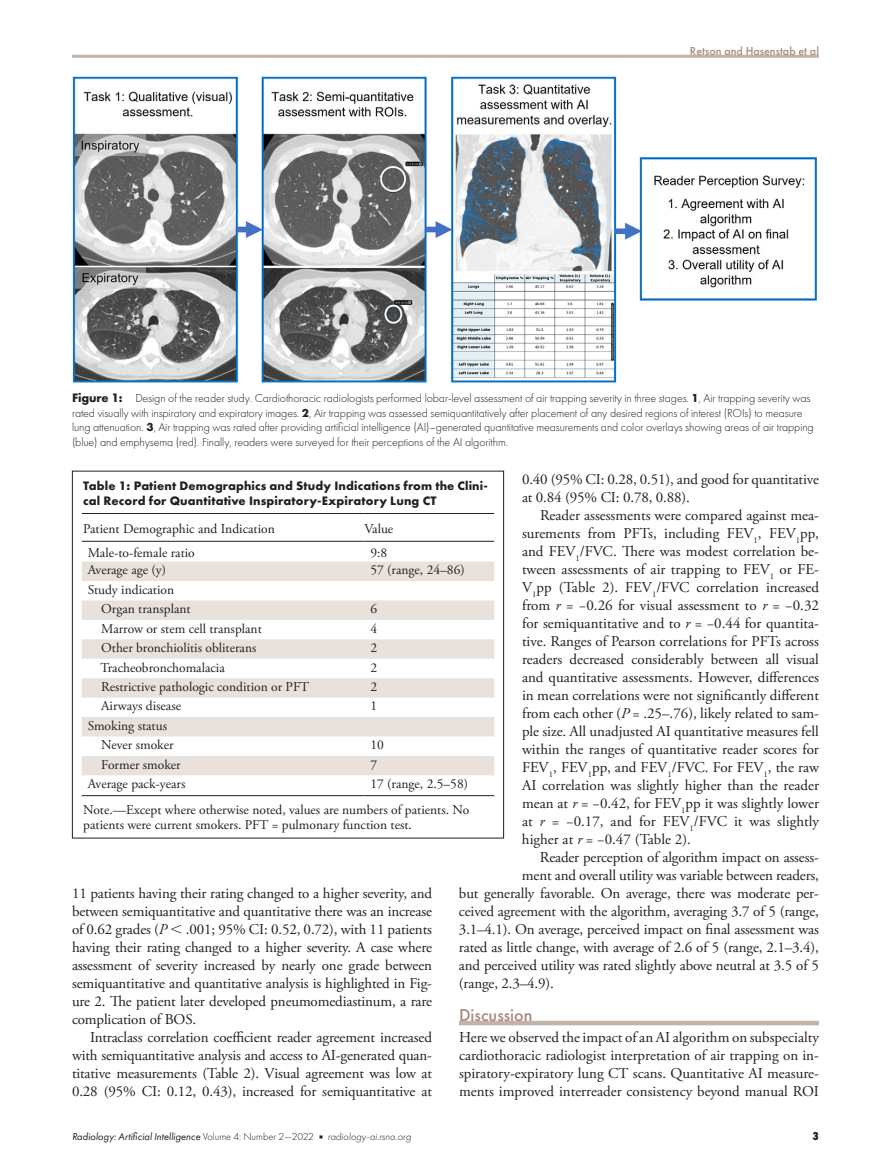
<style>
.page{position:relative;width:891px;height:1175px;background:#fff}
.page>*{position:absolute;margin:0;border:0;box-sizing:border-box;transform-origin:0 0}
.t1{font:500 18px "Futura PT";color:#a68b7d}
.t2{font:15px/18px "Adobe Garamond Pro";letter-spacing:-.01em;color:#231f20;text-align:justify}
.t3{font:13.5px/19.5px "Adobe Garamond Pro";color:#231f20}
.t4{font:700 12.75px/15px "Futura PT";letter-spacing:.01em;color:#231f20}
.t5{font:300 12px/14.4px "Futura PT";letter-spacing:-.01em;color:#231f20}
.t6{font:500 12px "Futura PT";color:#a68b7d}
.t7{font:800 12px "Futura PT Cond";color:#231f20}
.t8{font:italic 10.5px "Futura PT";color:#231f20}
.s1{font-weight:700;font-size:12.75px}
.s2{font-weight:700}
.s3{font-style:italic}
.s4{font-family:"Universal Greekwith Math Pi"}
.s5{font-weight:300;font-style:normal}
.s6{font-family:"Universal Newswith Comm Pi";font-style:normal;font-size:6px}
.s7{font-weight:300}
</style>
<div class="page">
<hr style="left:72px;top:55px;width:747px;height:3px;background:#c5b2a8">
<div style="left:459px;top:1020px;width:360px;height:5px;background:#c5b2a8"></div>
<img style="left:72px;top:77px;width:745px;height:306px">
<svg style="left:82px;top:561px;width:412px;height:214px;fill:#e9e2dc"></svg>
<hr style="left:82px;top:513px;width:282px;height:1px;background:#231f20">
<hr style="left:364px;top:513px;width:130px;height:1px;background:#231f20">
<hr style="left:82px;top:541px;width:282px;height:1px;background:#231f20">
<hr style="left:364px;top:541px;width:130px;height:1px;background:#231f20">
<hr style="left:82px;top:795px;width:282px;height:1px;background:#231f20">
<hr style="left:364px;top:795px;width:130px;height:1px;background:#231f20">
<div style="left:72px;top:471px;width:432px;height:367px;border:1px solid #231f20"></div>
<p class="t6" style="left:690px;top:44px;width:131px">Retson and Hasenstab et al</p>
<p class="t5" style="left:72px;top:391px;width:743px"><span class="s1">Figure 1:</span> Design of the reader study. Cardiothoracic radiologists performed lobar-level assessment of air trapping severity in three stages. <span class="s2">1</span>, Air trapping severity was rated visually with inspiratory and expiratory images. <span class="s2">2</span>, Air trapping was assessed semiquantitatively after placement of any desired regions of interest (ROIs) to measure lung attenuation. <span class="s2">3</span>, Air trapping was rated after providing artificial intelligence (AI)–generated quantitative measurements and color overlays showing areas of air trapping (blue) and emphysema (red). Finally, readers were surveyed for their perceptions of the AI algorithm.</p>
<p class="t4" style="left:83px;top:478px;width:406px">Table 1: Patient Demographics and Study Indications from the Clini&shy;cal Record for Quantitative Inspiratory-Expiratory Lung CT</p>
<p class="t3" style="left:83px;top:519px;width:193px">Patient Demographic and Indication</p>
<p class="t3" style="left:364px;top:519px;width:30px">Value</p>
<p class="t3" style="left:88px;top:543px;width:109px">Male-to-female ratio</p>
<p class="t3" style="left:370px;top:543px;width:18px">9:8</p>
<p class="t3" style="left:88px;top:561px;width:80px">Average age (y)</p>
<p class="t3" style="left:370px;top:561px;width:96px">57 (range, 24–86)</p>
<p class="t3" style="left:101px;top:580px;width:91px;text-indent:-14px">Study indication<br>Organ transplant</p>
<p class="t2" style="left:522px;top:470px;width:298px">0.40 (95% CI: 0.28, 0.51), and good for quantitative at 0.84 (95% CI: 0.78, 0.88).</p>
<p class="t2" style="left:522px;top:506px;width:299px;text-indent:18px">Reader assessments were compared against mea&shy;surements from PFTs, including FEV<sub>1</sub>, FEV<sub>1</sub>pp, and FEV<sub>1</sub>/FVC. There was modest correlation be&shy;tween assessments of air trapping to FEV<sub>1</sub> or FE-V<sub>1</sub>pp (Table 2). FEV<sub>1</sub>/FVC correlation increased from <span class="s3">r</span> = −0.26 for visual assessment to <span class="s3">r</span> = −0.32 for semiquantitative and to <span class="s3">r</span> = −0.44 for quantita&shy;tive. Ranges of Pearson correlations for PFTs across readers decreased considerably between all visual and quantitative assessments. However, differences in mean correlations were not significantly different from each other (<span class="s3">P</span> = .25–.76), likely related to sam&shy;ple size. All unadjusted AI quantitative measures fell within the ranges of quantitative reader scores for FEV<sub>1</sub>, FEV<sub>1</sub>pp, and FEV<sub>1</sub>/FVC. For FEV<sub>1</sub>, the raw AI correlation was slightly higher than the reader mean at <span class="s3">r</span> = −0.42, for FEV<sub>1</sub>pp it was slightly lower at <span class="s3">r</span> = −0.17, and for FEV<sub>1</sub>/FVC it was slightly higher at <span class="s3">r</span> = −0.47 (Table 2).</p>
<p class="t2" style="left:540px;top:848px;width:280px">Reader perception of algorithm impact on assess-</p>
<p class="t2" style="left:522px;top:866px;width:299px">ment and overall utility was variable between readers,</p>
<p class="t2" style="left:459px;top:884px;width:361px">but generally favorable. On average, there was moderate per-</p>
<p class="t2" style="left:459px;top:902px;width:362px">ceived agreement with the algorithm, averaging 3.7 of 5 (range,</p>
<p class="t2" style="left:459px;top:920px;width:361px">3.1–4.1). On average, perceived impact on final assessment was</p>
<p class="t2" style="left:459px;top:938px;width:361px">rated as little change, with average of 2.6 of 5 (range, 2.1–3.4),</p>
<p class="t2" style="left:459px;top:956px;width:361px">and perceived utility was rated slightly above neutral at 3.5 of 5</p>
<p class="t2" style="left:459px;top:974px;width:96px">(range, 2.3–4.9).</p>
<p class="t1" style="left:459px;top:1004px;width:75px">Discussion</p>
<p class="t2" style="left:459px;top:1028px;width:362px">Here we observed the impact of an AI algorithm on subspecialty cardiothoracic radiologist interpretation of air trapping on in&shy;spiratory-expiratory lung CT scans. Quantitative AI measure&shy;ments improved interreader consistency beyond manual ROI</p>
<p class="t3" style="left:370px;top:599px;width:8px">6</p>
<p class="t3" style="left:101px;top:619px;width:162px">Marrow or stem cell transplant</p>
<p class="t3" style="left:370px;top:619px;width:8px">4</p>
<p class="t3" style="left:101px;top:638px;width:157px">Other bronchiolitis obliterans</p>
<p class="t3" style="left:370px;top:638px;width:8px">2</p>
<p class="t3" style="left:101px;top:658px;width:126px">Tracheobronchomalacia</p>
<p class="t3" style="left:370px;top:658px;width:8px">2</p>
<p class="t3" style="left:101px;top:677px;width:209px">Restrictive pathologic condition or PFT</p>
<p class="t3" style="left:370px;top:677px;width:8px">2</p>
<p class="t3" style="left:101px;top:697px;width:81px">Airways disease</p>
<p class="t3" style="left:370px;top:697px;width:8px">1</p>
<p class="t3" style="left:101px;top:716px;width:74px;text-indent:-14px">Smoking status<br>Never smoker</p>
<p class="t3" style="left:370px;top:735px;width:15px">10</p>
<p class="t3" style="left:101px;top:755px;width:81px">Former smoker</p>
<p class="t3" style="left:370px;top:755px;width:8px">7</p>
<p class="t3" style="left:88px;top:774px;width:99px">Average pack-years</p>
<p class="t3" style="left:83px;top:771px;width:388px;line-height:25.5px;text-align:right">17 (range, 2.5–58)<br>Note.—Except where otherwise noted, values are numbers of patients. No</p>
<p class="t3" style="left:83px;top:815px;width:330px">patients were current smokers. PFT = pulmonary function test.</p>
<p class="t2" style="left:72px;top:885px;width:362px">11 patients having their rating changed to a higher severity, and between semiquantitative and quantitative there was an increase of 0.62 grades (<span class="s3">P</span> <span class="s4">,</span> .001; 95% CI: 0.52, 0.72), with 11 patients having their rating changed to a higher severity. A case where assessment of severity increased by nearly one grade between semiquantitative and quantitative analysis is highlighted in Fig&shy;ure 2. The patient later developed pneumomediastinum, a rare complication of BOS.</p>
<p class="t2" style="left:72px;top:1029px;width:362px;text-indent:18px">Intraclass correlation coefficient reader agreement increased with semiquantitative analysis and access to AI-generated quan&shy;titative measurements (Table 2). Visual agreement was low at 0.28 (95% CI: 0.12, 0.43), increased for semiquantitative at</p>
<p class="t8" style="left:72px;top:1130px;width:341px">Radiology: Artificial Intelligence <span class="s5">Volume 4: Number 2—2022</span> <span class="s6">n</span> <span class="s7">radiology-ai.rsna.org</span></p>
<p class="t7" style="left:813px;top:1128px;width:8px">3</p>
</div>
